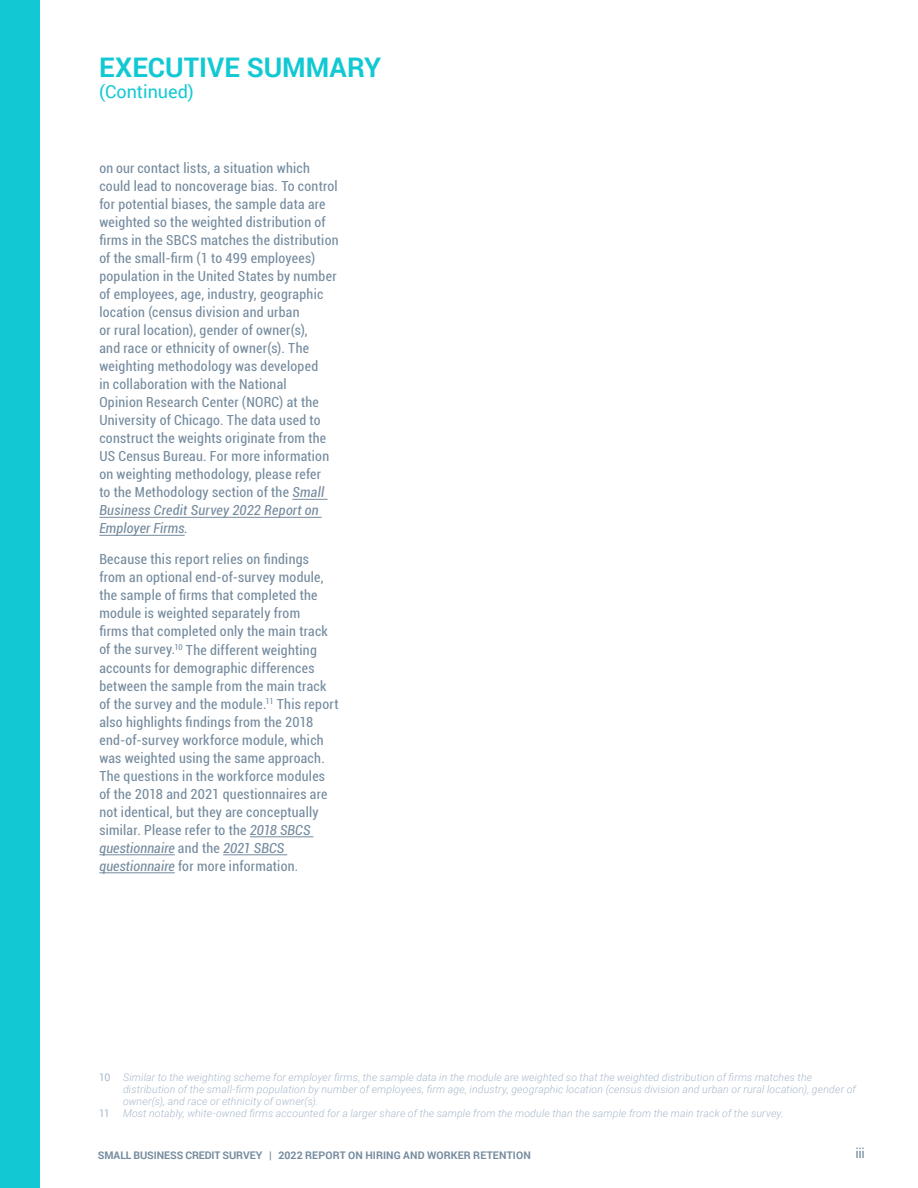
<style>
.page{position:relative;width:918px;height:1188px;background:#fff}
.page>*{position:absolute;margin:0;border:0;box-sizing:border-box;transform-origin:0 0}
.t1{font:700 27px "Roboto";color:#12c9d3}
.t2{font:18px "Roboto";color:#12c9d3}
.t3{font:condensed 13.8px/18px "Roboto";letter-spacing:.02em;color:#758b9e}
.t4{font:13.5px "Roboto";color:#758b9e}
.t5{font:italic 300 10.5px "Roboto";letter-spacing:.015em;color:#a9b9cb}
.t6{font:700 10.5px "Roboto";letter-spacing:.01em;color:#758b9e}
.s1{font-style:italic}
.s2{font-weight:400;font-style:normal}
</style>
<div class="page">
<div style="left:0;top:0;width:40px;height:1188px;background:#12c9d3"></div>
<hr style="left:292px;top:499px;width:36px;height:1px;background:#758b9e">
<hr style="left:99px;top:517px;width:223px;height:1px;background:#758b9e">
<hr style="left:99px;top:535px;width:86px;height:1px;background:#758b9e">
<hr style="left:250px;top:836px;width:63px;height:1px;background:#758b9e">
<hr style="left:99px;top:854px;width:76px;height:1px;background:#758b9e">
<hr style="left:223px;top:854px;width:64px;height:1px;background:#758b9e">
<hr style="left:99px;top:872px;width:76px;height:1px;background:#758b9e">
<h1 class="t1" style="left:99px;top:48px;width:284px">EXECUTIVE SUMMARY</h1>
<h2 class="t2" style="left:99px;top:79px;width:96px">(Continued)</h2>
<p class="t3" style="left:99px;top:159px;width:241px">on our contact lists, a situation which could lead to noncoverage bias. To control for potential biases, the sample data are weighted so the weighted distribution of firms in the SBCS matches the distribution of the small-firm (1 to 499 employees) population in the United States by number of employees, age, industry, geographic location (census division and urban<br>or rural location), gender of owner(s),<br>and race or ethnicity of owner(s). The weighting methodology was developed<br>in collaboration with the National<br>Opinion Research Center (NORC) at the University of Chicago. The data used to construct the weights originate from the US Census Bureau. For more information on weighting methodology, please refer<br>to the Methodology section of the <span class="s1">Small Business Credit Survey 2022 Report on Employer Firms.</span></p>
<p class="t3" style="left:99px;top:550px;width:241px">Because this report relies on findings from an optional end-of-survey module, the sample of firms that completed the module is weighted separately from<br>firms that completed only the main track of the survey.<sup>10</sup> The different weighting accounts for demographic differences between the sample from the main track of the survey and the module.<sup>11</sup> This report also highlights findings from the 2018 end-of-survey workforce module, which was weighted using the same approach.<br>The questions in the workforce modules of the 2018 and 2021 questionnaires are not identical, but they are conceptually similar. Please refer to the <span class="s1">2018 SBCS questionnaire</span> and the <span class="s1">2021 SBCS questionnaire</span> for more information.</p>
<p class="t5" style="left:99px;top:1070px;width:715px"><span class="s2">10</span> Similar to the weighting scheme for employer firms, the sample data in the module are weighted so that the weighted distribution of firms matches the</p>
<p class="t5" style="left:123px;top:1082px;width:734px">distribution of the small-firm population by number of employees, firm age, industry, geographic location (census division and urban or rural location), gender of</p>
<p class="t5" style="left:123px;top:1094px;width:197px">owner(s), and race or ethnicity of owner(s).</p>
<p class="t5" style="left:99px;top:1106px;width:686px"><span class="s2">11</span> Most notably, white-owned firms accounted for a larger share of the sample from the module than the sample from the main track of the survey.</p>
<p class="t6" style="left:98px;top:1147px;width:434px">SMALL BUSINESS CREDIT SURVEY | 2022 REPORT ON HIRING AND WORKER RETENTION</p>
<p class="t4" style="left:855px;top:1144px;width:11px">iii</p>
</div>
